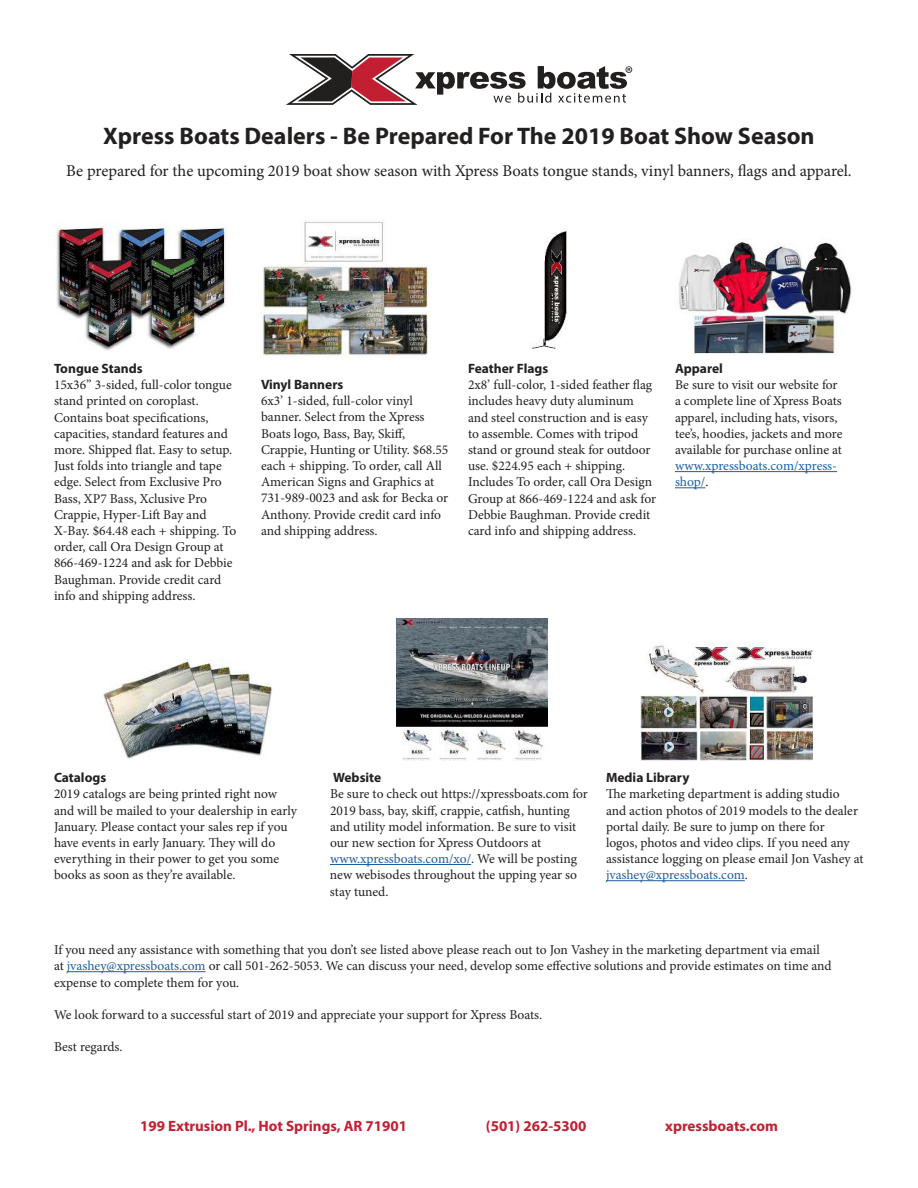
<style>
.page{position:relative;width:918px;height:1188px;background:#fff}
.page>*{position:absolute;margin:0;border:0;box-sizing:border-box;transform-origin:0 0}
.t1{font:700 24px "Myriad Pro";color:#221f1f}
.t2{font:16.5px "Minion Pro";letter-spacing:-.005em;color:#221f1f}
.t3{font:700 15px "Myriad Pro";color:#c21f32}
.t4{font:13.5px/16.2px "Minion Pro";letter-spacing:-.005em;color:#221f1f}
.t5{font:700 13.5px "Myriad Pro";color:#221f1f}
.t6{font:13.5px/16.2px "Minion Pro";color:#205d9e}
.s1{color:#221f1f}
.s2{color:#205d9e}
</style>
<div class="page">
<hr style="left:67px;top:971px;width:139px;height:1px;background:#205d9e">
<svg style="left:286px;top:54px;width:346px;height:51px"></svg>
<img style="left:102px;top:660px;width:171px;height:99px">
<img style="left:640px;top:643px;width:174px;height:118px">
<img style="left:396px;top:618px;width:151px;height:143px">
<hr style="left:330px;top:864px;width:141px;height:1px;background:#205d9e">
<hr style="left:606px;top:880px;width:139px;height:1px;background:#205d9e">
<img style="left:678px;top:239px;width:174px;height:116px">
<img style="left:54px;top:226px;width:174px;height:125px">
<img style="left:261px;top:221px;width:170px;height:137px">
<img style="left:531px;top:228px;width:37px;height:121px">
<hr style="left:675px;top:471px;width:162px;height:1px;background:#205d9e">
<hr style="left:675px;top:487px;width:30px;height:1px;background:#205d9e">
<h1 class="t1" style="left:103px;top:127px;width:713px">Xpress Boats Dealers - Be Prepared For The 2019 Boat Show Season</h1>
<p class="t2" style="left:66px;top:164px;width:787px">Be prepared for the upcoming 2019 boat show season with Xpress Boats tongue stands, vinyl banners, flags and apparel.</p>
<p class="t5" style="left:54px;top:363px;width:90px">Tongue Stands</p>
<p class="t4" style="left:54px;top:378px;width:184px">15x36” 3-sided, full-color tongue stand printed on coroplast.<br>Contains boat specifications, capacities, standard features and more. Shipped flat. Easy to setup.<br>Just folds into triangle and tape edge. Select from Exclusive Pro<br>Bass, XP7 Bass, Xclusive Pro<br>Crappie, Hyper-Lift Bay and<br>X-Bay. $64.48 each + shipping. To order, call Ora Design Group at<br>866-469-1224 and ask for Debbie<br>Baughman. Provide credit card info and shipping address.</p>
<p class="t5" style="left:261px;top:379px;width:84px">Vinyl Banners</p>
<p class="t4" style="left:261px;top:394px;width:189px">6x3’ 1-sided, full-color vinyl banner. Select from the Xpress<br>Boats logo, Bass, Bay, Skiff,<br>Crappie, Hunting or Utility. $68.55 each + shipping. To order, call All<br>American Signs and Graphics at<br>731-989-0023 and ask for Becka or<br>Anthony. Provide credit card info and shipping address.</p>
<p class="t5" style="left:468px;top:363px;width:82px">Feather Flags</p>
<p class="t4" style="left:468px;top:378px;width:190px">2x8’ full-color, 1-sided feather flag includes heavy duty aluminum and steel construction and is easy to assemble. Comes with tripod stand or ground steak for outdoor use. $224.95 each + shipping.<br>Includes To order, call Ora Design<br>Group at 866-469-1224 and ask for<br>Debbie Baughman. Provide credit card info and shipping address.</p>
<p class="t5" style="left:675px;top:363px;width:49px">Apparel</p>
<p class="t4" style="left:675px;top:378px;width:169px">Be sure to visit our website for a complete line of Xpress Boats apparel, including hats, visors, tee’s, hoodies, jackets and more available for purchase online at</p>
<p class="t6" style="left:675px;top:459px;width:164px">www.xpressboats.com/xpress&shy;shop/<span class="s1">.</span></p>
<p class="t5" style="left:54px;top:773px;width:54px">Catalogs</p>
<p class="t4" style="left:54px;top:787px;width:244px">2019 catalogs are being printed right now and will be mailed to your dealership in early January. Please contact your sales rep if you have events in early January. They will do everything in their power to get you some books as soon as they’re available.</p>
<p class="t5" style="left:333px;top:773px;width:50px">Website</p>
<p class="t4" style="left:330px;top:787px;width:259px">Be sure to check out https://xpressboats.com for 2019 bass, bay, skiff, crappie, catfish, hunting and utility model information. Be sure to visit our new section for Xpress Outdoors at <span class="s2">www.xpressboats.com/xo/</span>. We will be posting new webisodes throughout the upping year so stay tuned.</p>
<p class="t5" style="left:606px;top:773px;width:85px">Media Library</p>
<p class="t4" style="left:606px;top:787px;width:259px">The marketing department is adding studio<br>and action photos of 2019 models to the dealer portal daily. Be sure to jump on there for<br>logos, photos and video clips. If you need any assistance logging on please email Jon Vashey at <span class="s2">jvashey@xpressboats.com</span>.</p>
<p class="t4" style="left:54px;top:943px;width:779px">If you need any assistance with something that you don’t see listed above please reach out to Jon Vashey in the marketing department via email at <span class="s2">jvashey@xpressboats.com</span> or call 501-262-5053. We can discuss your need, develop some effective solutions and provide estimates on time and expense to complete them for you.</p>
<p class="t4" style="left:54px;top:1008px;width:490px">We look forward to a successful start of 2019 and appreciate your support for Xpress Boats.</p>
<p class="t4" style="left:54px;top:1040px;width:70px">Best regards.</p>
<p class="t3" style="left:140px;top:1121px;width:269px">199 Extrusion Pl., Hot Springs, AR 71901</p>
<p class="t3" style="left:486px;top:1121px;width:102px">(501) 262-5300</p>
<p class="t3" style="left:665px;top:1121px;width:114px">xpressboats.com</p>
</div>
